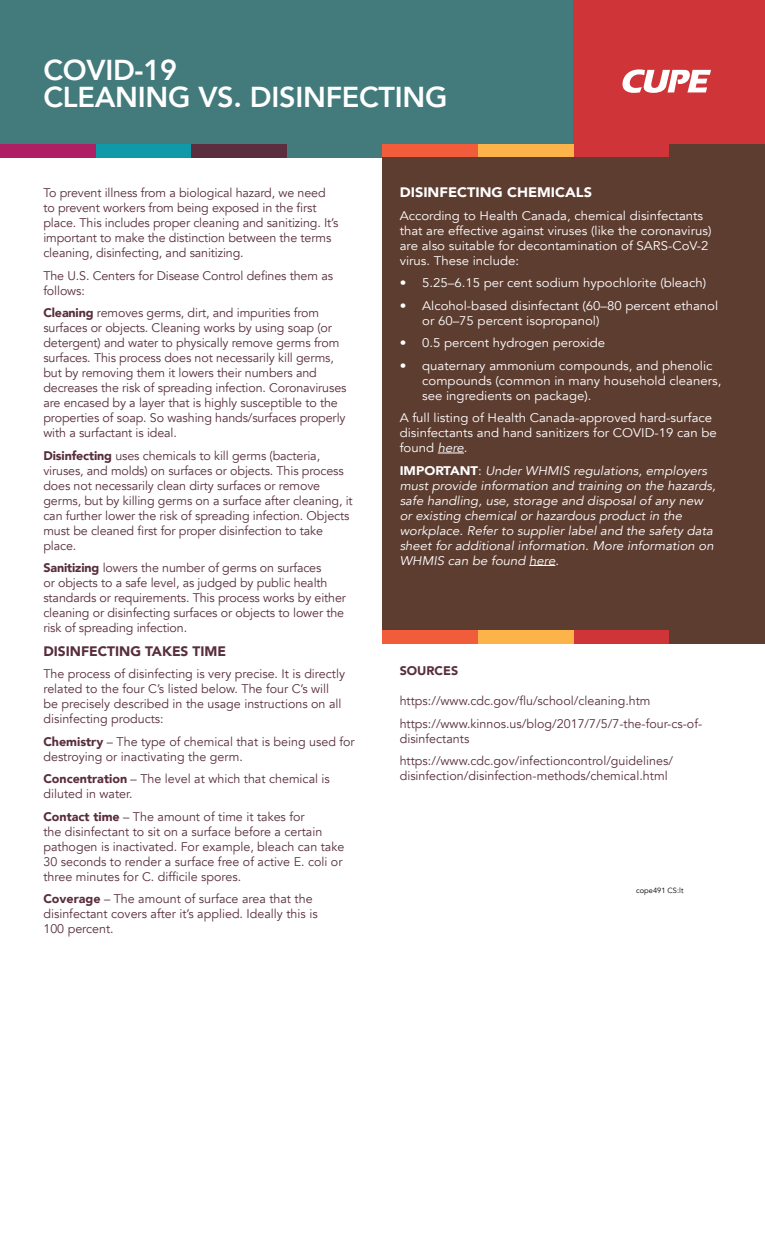
<style>
.page{position:relative;width:765px;height:1260px;background:#fff}
.page>*{position:absolute;margin:0;border:0;box-sizing:border-box;transform-origin:0 0}
.t1{font:800 28.75px/26.2px "Avenir";letter-spacing:-.01em;color:#fff}
.t2{font:900 13.75px "Avenir";color:#582e3c}
.t3{font:900 13.75px "Avenir";color:#fff;scale:1.05 1}
.t4{font:12.5px/15px "Avenir";letter-spacing:-.01em;color:#582e3c}
.t5{font:12.5px/15px "Avenir";color:#fff;scale:1.06 1}
.t6{font:italic 12.5px/15px "Avenir";color:#fff;scale:1.06 1}
.t7{font:900 12.5px "Avenir";color:#582e3c}
.t8{font:7.5px "Avenir";color:#000}
.s1{font-weight:900}
.s2{font-style:italic}
.s3{font-weight:900;font-style:normal}
.s4{font-style:normal}
</style>
<div class="page">
<div style="left:0;top:0;width:574px;height:151px;background:#437a7c"></div>
<div style="left:574px;top:0;width:191px;height:151px;background:#ce3438"></div>
<div style="left:0;top:144px;width:96px;height:14px;background:#ae1f64"></div>
<div style="left:96px;top:144px;width:95px;height:14px;background:#109aa9"></div>
<div style="left:191px;top:144px;width:96px;height:14px;background:#5a2e3f"></div>
<div style="left:287px;top:144px;width:96px;height:14px;background:#437a7c"></div>
<div style="left:382px;top:144px;width:96px;height:14px;background:#f15d3b"></div>
<div style="left:478px;top:144px;width:96px;height:14px;background:#fcb44a"></div>
<div style="left:574px;top:144px;width:96px;height:14px;background:#ce3438"></div>
<div style="left:669px;top:144px;width:96px;height:14px;background:#5e3d31"></div>
<svg style="left:622px;top:69px;width:89px;height:24px"></svg>
<div style="left:382px;top:158px;width:383px;height:472px;background:#5e3d31"></div>
<svg style="left:438px;top:453px;width:26px;height:1px"></svg>
<svg style="left:529px;top:565px;width:26px;height:1px"></svg>
<div style="left:382px;top:630px;width:96px;height:13px;background:#f15d3b"></div>
<div style="left:478px;top:630px;width:96px;height:13px;background:#fcb44a"></div>
<div style="left:574px;top:630px;width:96px;height:13px;background:#ce3438"></div>
<div style="left:669px;top:630px;width:96px;height:13px;background:#5e3d31"></div>
<h1 class="t1" style="left:43px;top:57px;width:406px">COVID-19<br>CLEANING VS. DISINFECTING</h1>
<p class="t4" style="left:43px;top:186px;width:296px">To prevent illness from a biological hazard, we need to prevent workers from being exposed in the first place. This includes proper cleaning and sanitizing. It’s important to make the distinction between the terms cleaning, disinfecting, and sanitizing.</p>
<p class="t4" style="left:43px;top:268px;width:291px">The U.S. Centers for Disease Control defines them as follows:</p>
<p class="t4" style="left:43px;top:306px;width:305px"><span class="s1">Cleaning</span> removes germs, dirt, and impurities from surfaces or objects. Cleaning works by using soap (or detergent) and water to physically remove germs from surfaces. This process does not necessarily kill germs, but by removing them it lowers their numbers and decreases the risk of spreading infection. Coronaviruses are encased by a layer that is highly susceptible to the properties of soap. So washing hands/surfaces properly with a surfactant is ideal.</p>
<p class="t4" style="left:43px;top:448px;width:311px"><span class="s1">Disinfecting</span> uses chemicals to kill germs (bacteria, viruses, and molds) on surfaces or objects. This process does not necessarily clean dirty surfaces or remove germs, but by killing germs on a surface after cleaning, it can further lower the risk of spreading infection. Objects must be cleaned first for proper disinfection to take place.</p>
<p class="t4" style="left:43px;top:561px;width:304px"><span class="s1">Sanitizing</span> lowers the number of germs on surfaces<br>or objects to a safe level, as judged by public health standards or requirements. This process works by either cleaning or disinfecting surfaces or objects to lower the risk of spreading infection.</p>
<p class="t2" style="left:43px;top:639px;width:184px">DISINFECTING TAKES TIME</p>
<p class="t4" style="left:43px;top:667px;width:303px">The process of disinfecting is very precise. It is directly related to the four C’s listed below. The four C’s will be precisely described in the usage instructions on all disinfecting products:</p>
<p class="t4" style="left:43px;top:734px;width:313px"><span class="s1">Chemistry</span> – The type of chemical that is being used for destroying or inactivating the germ.</p>
<p class="t4" style="left:43px;top:772px;width:288px"><span class="s1">Concentration</span> – The level at which that chemical is diluted in water.</p>
<p class="t4" style="left:43px;top:809px;width:302px"><span class="s1">Contact time</span> – The amount of time it takes for<br>the disinfectant to sit on a surface before a certain pathogen is inactivated. For example, bleach can take 30 seconds to render a surface free of active E. coli or three minutes for C. difficile spores.</p>
<p class="t4" style="left:43px;top:892px;width:276px"><span class="s1">Coverage</span> – The amount of surface area that the disinfectant covers after it’s applied. Ideally this is<br>100 percent.</p>
<p class="t3" style="left:400px;top:180px;width:185px">DISINFECTING CHEMICALS</p>
<p class="t5" style="left:400px;top:208px;width:296px">According to Health Canada, chemical disinfectants that are effective against viruses (like the coronavirus) are also suitable for decontamination of SARS-CoV-2 virus. These include:</p>
<p class="t5" style="left:400px;top:275px;width:291px">• 5.25–6.15 per cent sodium hypochlorite (bleach)</p>
<p class="t5" style="left:422px;top:298px;width:281px;text-indent:-22px">• Alcohol-based disinfectant (60–80 percent ethanol or 60–75 percent isopropanol)</p>
<p class="t5" style="left:400px;top:335px;width:195px">• 0.5 percent hydrogen peroxide</p>
<p class="t5" style="left:422px;top:358px;width:284px;text-indent:-22px">• quaternary ammonium compounds, and phenolic compounds (common in many household cleaners, see ingredients on package).</p>
<p class="t5" style="left:400px;top:410px;width:301px">A full listing of Health Canada-approved hard-surface disinfectants and hand sanitizers for COVID-19 can be found <span class="s2">here</span>.</p>
<p class="t6" style="left:400px;top:463px;width:300px"><span class="s3">IMPORTANT</span><span class="s4">:</span> Under WHMIS regulations, employers must provide information and training on the hazards, safe handling, use, storage and disposal of any new or existing chemical or hazardous product in the workplace. Refer to supplier label and the safety data sheet for additional information. More information on WHMIS can be found here<span class="s4">.</span></p>
<p class="t7" style="left:400px;top:660px;width:60px">SOURCES</p>
<p class="t4" style="left:400px;top:690px;width:304px;line-height:22.5px">https://www.cdc.gov/flu/school/cleaning.htm https://www.kinnos.us/blog/2017/7/5/7-the-four-cs-of-</p>
<p class="t4" style="left:400px;top:728px;width:275px;line-height:22.5px">disinfectants https://www.cdc.gov/infectioncontrol/guidelines/</p>
<p class="t4" style="left:400px;top:769px;width:269px">disinfection/disinfection-methods/chemical.html</p>
<p class="t8" style="left:636px;top:886px;width:49px">cope491 CS:lt</p>
</div>
